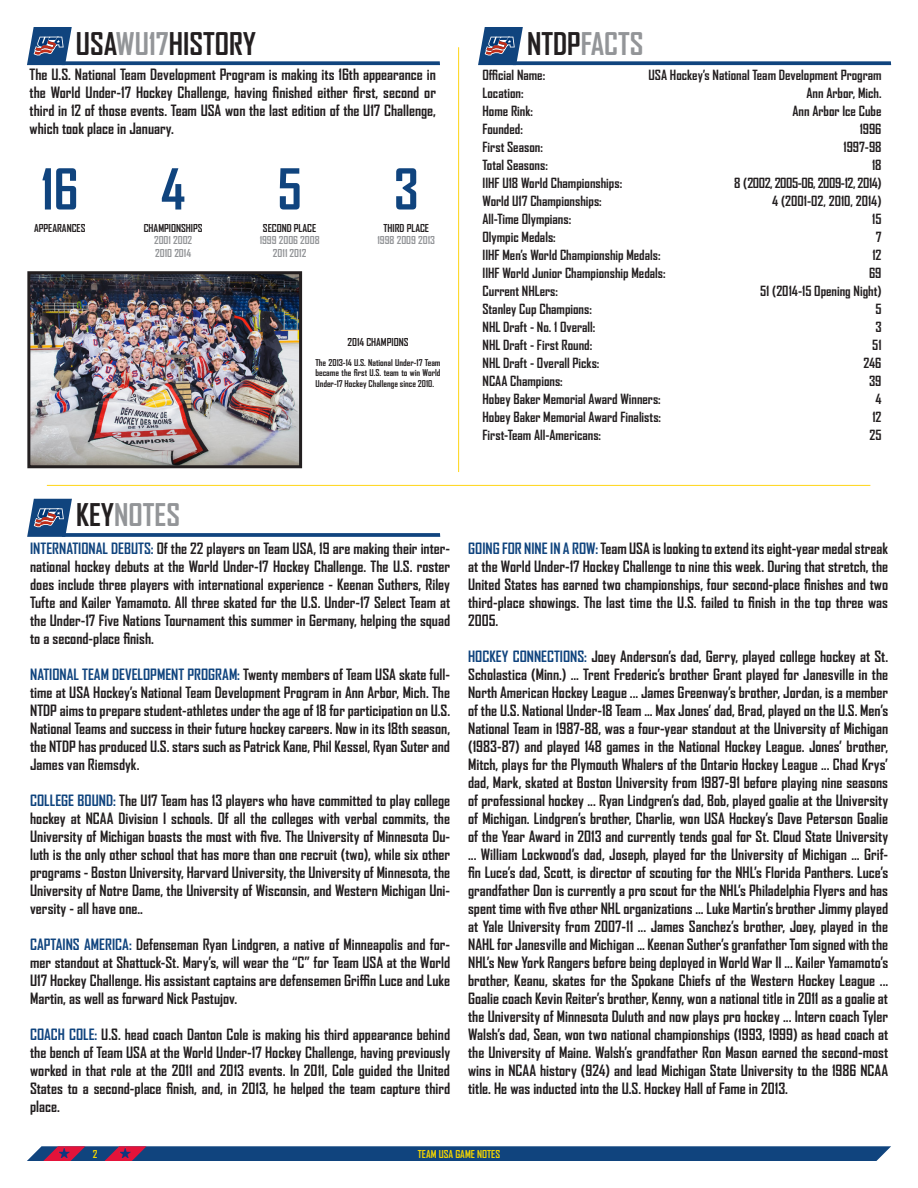
<style>
.page{position:relative;width:918px;height:1188px;background:#fff}
.page>*{position:absolute;margin:0;border:0;box-sizing:border-box;transform-origin:0 0}
.t1{font:700 54px "Agency FB";color:#10447e}
.t2{font:700 30px "Agency FB";color:#939598}
.t3{font:700 30px "Agency FB";color:#231f20}
.t4{font:700 15px/18px "Agency FB";color:#231f20;text-align:justify}
.t5{font:700 13.5px "Agency FB";color:#231f20}
.t6{font:700 13.5px "Agency FB";letter-spacing:-.03em;color:#231f20}
.t7{font:700 10.5px "Agency FB";color:#231f20}
.t8{font:700 10.5px/12.6px "Agency FB";color:#939598;text-align:center}
.t9{font:700 10.5px "Agency FB";color:#f3d400}
.t10{font:700 9px/10.8px "Agency FB";color:#231f20;text-align:justify}
.s1{color:#939598}
.s2{color:#231f20}
.s3{color:#10447e}
</style>
<div class="page">
<svg style="left:72px;top:533px;width:368px;height:4px"></svg>
<svg style="left:27px;top:499px;width:45px;height:38px;background:#4f6a93"></svg>
<svg style="left:72px;top:61px;width:368px;height:4px"></svg>
<svg style="left:27px;top:27px;width:45px;height:38px;background:#4e6a92"></svg>
<svg style="left:27px;top:1146px;width:864px;height:15px;background:#1e4880"></svg>
<img style="left:119px;top:1146px;width:13px;height:15px">
<img style="left:58px;top:1146px;width:13px;height:15px">
<hr style="left:458px;top:47px;width:1px;height:425px;background:#ffd514">
<hr style="left:47px;top:485px;width:823px;height:1px;background:#ffd514">
<img style="left:31px;top:275px;width:267px;height:189px">
<div style="left:27px;top:271px;width:275px;height:197px;border:3px solid #231f20"></div>
<svg style="left:523px;top:61px;width:368px;height:4px"></svg>
<svg style="left:478px;top:27px;width:45px;height:38px;background:#4e6a92"></svg>
<h2 class="t3" style="left:76px;top:27px;width:182px">USA<span class="s1">WU17</span>HISTORY</h2>
<p class="t4" style="left:30px;top:66px;width:408px">The U.S. National Team Development Program is making its 16th appearance in the World Under-17 Hockey Challenge, having finished either first, second or third in 12 of those events. Team USA won the last edition of the U17 Challenge, which took place in January.</p>
<h1 class="t1" style="left:41px;top:159px;width:39px">16</h1>
<h1 class="t1" style="left:277px;top:159px;width:26px">5</h1>
<h1 class="t1" style="left:394px;top:159px;width:26px">3</h1>
<p class="t7" style="left:34px;top:222px;width:53px">APPEARANCES</p>
<p class="t7" style="left:263px;top:222px;width:55px">SECOND PLACE</p>
<p class="t8" style="left:260px;top:234px;width:61px">1999 2006 2008<br>2011 2012</p>
<h1 class="t1" style="left:161px;top:159px;width:26px">4</h1>
<p class="t7" style="left:144px;top:222px;width:60px">CHAMPIONSHIPS</p>
<p class="t8" style="left:154px;top:234px;width:40px;text-align:left">2001 2002<br>2010 2014</p>
<p class="t7" style="left:383px;top:222px;width:47px">THIRD PLACE</p>
<p class="t8" style="left:378px;top:234px;width:59px">1998 2009 2013</p>
<p class="t7" style="left:347px;top:336px;width:63px">2014 CHAMPIONS</p>
<p class="t10" style="left:315px;top:357px;width:127px">The 2013-14 U.S. National Under-17 Team became the first U.S. team to win World Under-17 Hockey Challenge since 2010.</p>
<h2 class="t2" style="left:527px;top:27px;width:118px"><span class="s2">NTDP</span>FACTS</h2>
<p class="t5" style="left:483px;top:68px;width:64px">Official Name:</p>
<p class="t5" style="left:649px;top:68px;width:234px">USA Hockey’s National Team Development Program</p>
<p class="t5" style="left:483px;top:86px;width:43px">Location:</p>
<p class="t5" style="left:807px;top:86px;width:77px">Ann Arbor, Mich.</p>
<p class="t5" style="left:483px;top:104px;width:52px">Home Rink:</p>
<p class="t5" style="left:793px;top:104px;width:91px">Ann Arbor Ice Cube</p>
<p class="t5" style="left:483px;top:122px;width:42px">Founded:</p>
<p class="t5" style="left:860px;top:122px;width:23px">1996</p>
<p class="t5" style="left:483px;top:140px;width:62px">First Season:</p>
<p class="t5" style="left:844px;top:140px;width:40px">1997-98</p>
<p class="t5" style="left:483px;top:158px;width:67px">Total Seasons:</p>
<p class="t5" style="left:872px;top:158px;width:11px">18</p>
<p class="t5" style="left:483px;top:176px;width:141px">IIHF U18 World Championships:</p>
<p class="t6" style="left:734px;top:176px;width:149px">8 (2002, 2005-06, 2009-12, 2014)</p>
<p class="t5" style="left:483px;top:194px;width:121px">World U17 Championships:</p>
<p class="t5" style="left:772px;top:194px;width:111px">4 (2001-02, 2010, 2014)</p>
<p class="t5" style="left:483px;top:212px;width:90px">All-Time Olympians:</p>
<p class="t5" style="left:872px;top:212px;width:11px">15</p>
<p class="t5" style="left:483px;top:230px;width:75px">Olympic Medals:</p>
<p class="t5" style="left:876px;top:230px;width:7px">7</p>
<p class="t5" style="left:483px;top:248px;width:180px">IIHF Men’s World Championship Medals:</p>
<p class="t5" style="left:872px;top:248px;width:11px">12</p>
<p class="t5" style="left:483px;top:266px;width:185px">IIHF World Junior Championship Medals:</p>
<p class="t5" style="left:869px;top:266px;width:14px">69</p>
<p class="t5" style="left:483px;top:284px;width:77px">Current NHLers:</p>
<p class="t5" style="left:760px;top:284px;width:123px">51 (2014-15 Opening Night)</p>
<p class="t5" style="left:483px;top:302px;width:111px">Stanley Cup Champions:</p>
<p class="t5" style="left:875px;top:302px;width:8px">5</p>
<p class="t5" style="left:483px;top:320px;width:114px">NHL Draft - No. 1 Overall:</p>
<p class="t5" style="left:875px;top:320px;width:8px">3</p>
<p class="t5" style="left:483px;top:338px;width:111px">NHL Draft - First Round:</p>
<p class="t5" style="left:872px;top:338px;width:11px">51</p>
<p class="t5" style="left:483px;top:356px;width:118px">NHL Draft - Overall Picks:</p>
<p class="t5" style="left:864px;top:356px;width:20px">246</p>
<p class="t5" style="left:483px;top:374px;width:82px">NCAA Champions:</p>
<p class="t5" style="left:869px;top:374px;width:14px">39</p>
<p class="t5" style="left:483px;top:392px;width:180px">Hobey Baker Memorial Award Winners:</p>
<p class="t5" style="left:875px;top:392px;width:8px">4</p>
<p class="t5" style="left:483px;top:410px;width:180px">Hobey Baker Memorial Award Finalists:</p>
<p class="t5" style="left:872px;top:410px;width:11px">12</p>
<p class="t5" style="left:483px;top:428px;width:120px">First-Team All-Americans:</p>
<p class="t5" style="left:869px;top:428px;width:14px">25</p>
<h2 class="t2" style="left:76px;top:498px;width:105px"><span class="s2">KEY</span>NOTES</h2>
<p class="t4" style="left:30px;top:540px;width:422px"><span class="s3">INTERNATIONAL DEBUTS:</span> Of the 22 players on Team USA, 19 are making their inter&shy;national hockey debuts at the World Under-17 Hockey Challenge. The U.S. roster does include three players with international experience - Keenan Suthers, Riley Tufte and Kailer Yamamoto. All three skated for the U.S. Under-17 Select Team at the Under-17 Five Nations Tournament this summer in Germany, helping the squad to a second-place finish.</p>
<p class="t4" style="left:30px;top:666px;width:422px"><span class="s3">NATIONAL TEAM DEVELOPMENT PROGRAM:</span> Twenty members of Team USA skate full&shy;time at USA Hockey’s National Team Development Program in Ann Arbor, Mich. The NTDP aims to prepare student-athletes under the age of 18 for participation on U.S.<br>National Teams and success in their future hockey careers. Now in its 18th season, the NTDP has produced U.S. stars such as Patrick Kane, Phil Kessel, Ryan Suter and James van Riemsdyk.</p>
<p class="t4" style="left:30px;top:792px;width:421px"><span class="s3">COLLEGE BOUND:</span> The U17 Team has 13 players who have committed to play college hockey at NCAA Division I schools. Of all the colleges with verbal commits, the University of Michigan boasts the most with five. The University of Minnesota Du&shy;luth is the only other school that has more than one recruit (two), while six other programs - Boston University, Harvard University, the University of Minnesota, the University of Notre Dame, the University of Wisconsin, and Western Michigan Uni&shy;versity - all have one..</p>
<p class="t4" style="left:30px;top:936px;width:422px"><span class="s3">CAPTAINS AMERICA:</span> Defenseman Ryan Lindgren, a native of Minneapolis and for&shy;mer standout at Shattuck-St. Mary’s, will wear the “C” for Team USA at the World U17 Hockey Challenge. His assistant captains are defensemen Griffin Luce and Luke Martin, as well as forward Nick Pastujov.</p>
<p class="t4" style="left:30px;top:1026px;width:422px"><span class="s3">COACH COLE:</span> U.S. head coach Danton Cole is making his third appearance behind the bench of Team USA at the World Under-17 Hockey Challenge, having previously worked in that role at the 2011 and 2013 events. In 2011, Cole guided the United States to a second-place finish, and, in 2013, he helped the team capture third place.</p>
<p class="t4" style="left:468px;top:540px;width:422px"><span class="s3">GOING FOR NINE IN A ROW:</span> Team USA is looking to extend its eight-year medal streak at the World Under-17 Hockey Challenge to nine this week. During that stretch, the United States has earned two championships, four second-place finishes and two third-place showings. The last time the U.S. failed to finish in the top three was 2005.</p>
<p class="t4" style="left:468px;top:648px;width:422px"><span class="s3">HOCKEY CONNECTIONS:</span> Joey Anderson’s dad, Gerry, played college hockey at St.<br>Scholastica (Minn.) ... Trent Frederic’s brother Grant played for Janesville in the North American Hockey League ... James Greenway’s brother, Jordan, is a member of the U.S. National Under-18 Team ... Max Jones’ dad, Brad, played on the U.S. Men’s National Team in 1987-88, was a four-year standout at the University of Michigan (1983-87) and played 148 games in the National Hockey League. Jones’ brother, Mitch, plays for the Plymouth Whalers of the Ontario Hockey League ... Chad Krys’ dad, Mark, skated at Boston University from 1987-91 before playing nine seasons of professional hockey ... Ryan Lindgren’s dad, Bob, played goalie at the University of Michigan. Lindgren’s brother, Charlie, won USA Hockey’s Dave Peterson Goalie of the Year Award in 2013 and currently tends goal for St. Cloud State University ... William Lockwood’s dad, Joseph, played for the University of Michigan ... Grif&shy;fin Luce’s dad, Scott, is director of scouting for the NHL’s Florida Panthers. Luce’s grandfather Don is currently a pro scout for the NHL’s Philadelphia Flyers and has spent time with five other NHL organizations ... Luke Martin’s brother Jimmy played at Yale University from 2007-11 ... James Sanchez’s brother, Joey, played in the NAHL for Janesville and Michigan ... Keenan Suther’s granfather Tom signed with the NHL’s New York Rangers before being deployed in World War II ... Kailer Yamamoto’s brother, Keanu, skates for the Spokane Chiefs of the Western Hockey League ...<br>Goalie coach Kevin Reiter’s brother, Kenny, won a national title in 2011 as a goalie at the University of Minnesota Duluth and now plays pro hockey ... Intern coach Tyler Walsh’s dad, Sean, won two national championships (1993, 1999) as head coach at the University of Maine. Walsh’s grandfather Ron Mason earned the second-most wins in NCAA history (924) and lead Michigan State University to the 1986 NCAA title. He was inducted into the U.S. Hockey Hall of Fame in 2013.</p>
<p class="t9" style="left:93px;top:1148px;width:6px">2</p>
<p class="t9" style="left:418px;top:1148px;width:84px">TEAM USA GAME NOTES</p>
</div>
